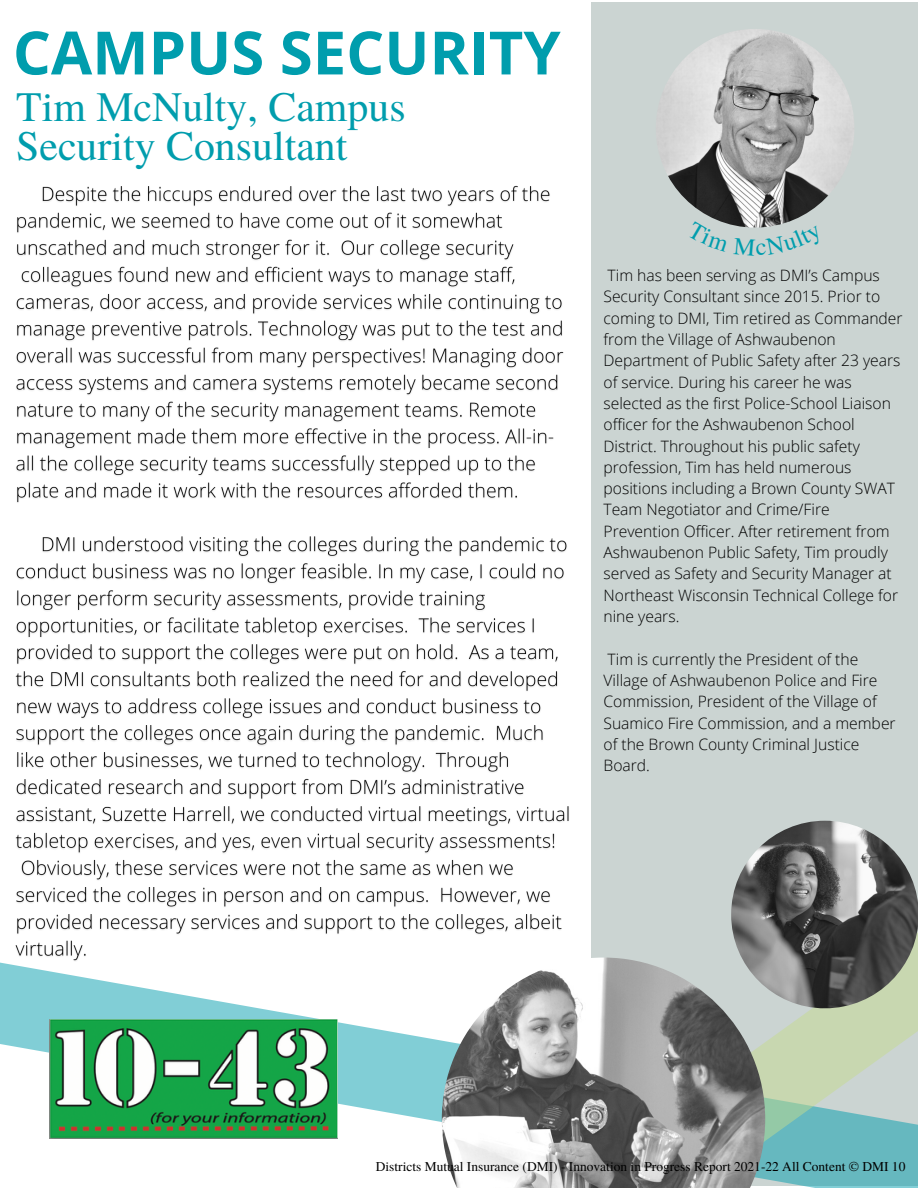
<style>
.page{position:relative;width:918px;height:1188px;background:#fff}
.page>*{position:absolute;margin:0;border:0;box-sizing:border-box;transform-origin:0 0}
.t1{font:700 59.85px "Open Sans";color:#009dad}
.t2{font:41.85px/39.3px "Te X Gyre Termes";color:#009dad}
.t3{font:300 15.75px/21.3px "Open Sans";color:#000}
.t4{font:13.5px "Te X Gyre Termes";color:#000}
</style>
<div class="page">
<div style="left:592px;top:2px;width:326px;height:1184px;background:#cbd4d2"></div>
<img style="left:15px;top:185px;width:552px;height:557px">
<img style="left:656px;top:29px;width:198px;height:199px;border-radius:50%">
<svg style="left:0;top:742px;width:918px;height:446px"></svg>
<img style="left:442px;top:958px;width:323px;height:230px">
<img style="left:731px;top:821px;width:187px;height:187px;border-radius:50%">
<svg style="left:720px;top:221px;width:71px;height:7px"></svg>
<h1 class="t1" style="left:13px;top:11px;width:549px">CAMPUS SECURITY</h1>
<h2 class="t2" style="left:16px;top:85px;width:391px">Tim McNulty, Campus<br>Security Consultant</h2>
<p class="t3" style="left:604px;top:264px;width:301px">Tim has been serving as DMI’s Campus Security Consultant since 2015. Prior to coming to DMI, Tim retired as Commander from the Village of Ashwaubenon Department of Public Safety after 23 years of service. During his career he was selected as the first Police-School Liaison officer for the Ashwaubenon School District. Throughout his public safety profession, Tim has held numerous positions including a Brown County SWAT Team Negotiator and Crime/Fire Prevention Officer. After retirement from Ashwaubenon Public Safety, Tim proudly served as Safety and Security Manager at Northeast Wisconsin Technical College for nine years.</p>
<p class="t3" style="left:604px;top:648px;width:294px">Tim is currently the President of the<br>Village of Ashwaubenon Police and Fire<br>Commission, President of the Village of<br>Suamico Fire Commission, and a member of the Brown County Criminal Justice<br>Board.</p>
<p class="t4" style="left:376px;top:1157px;width:531px">Districts Mutual Insurance (DMI) - Innovation in Progress Report 2021-22 All Content © DMI 10</p>
</div>
